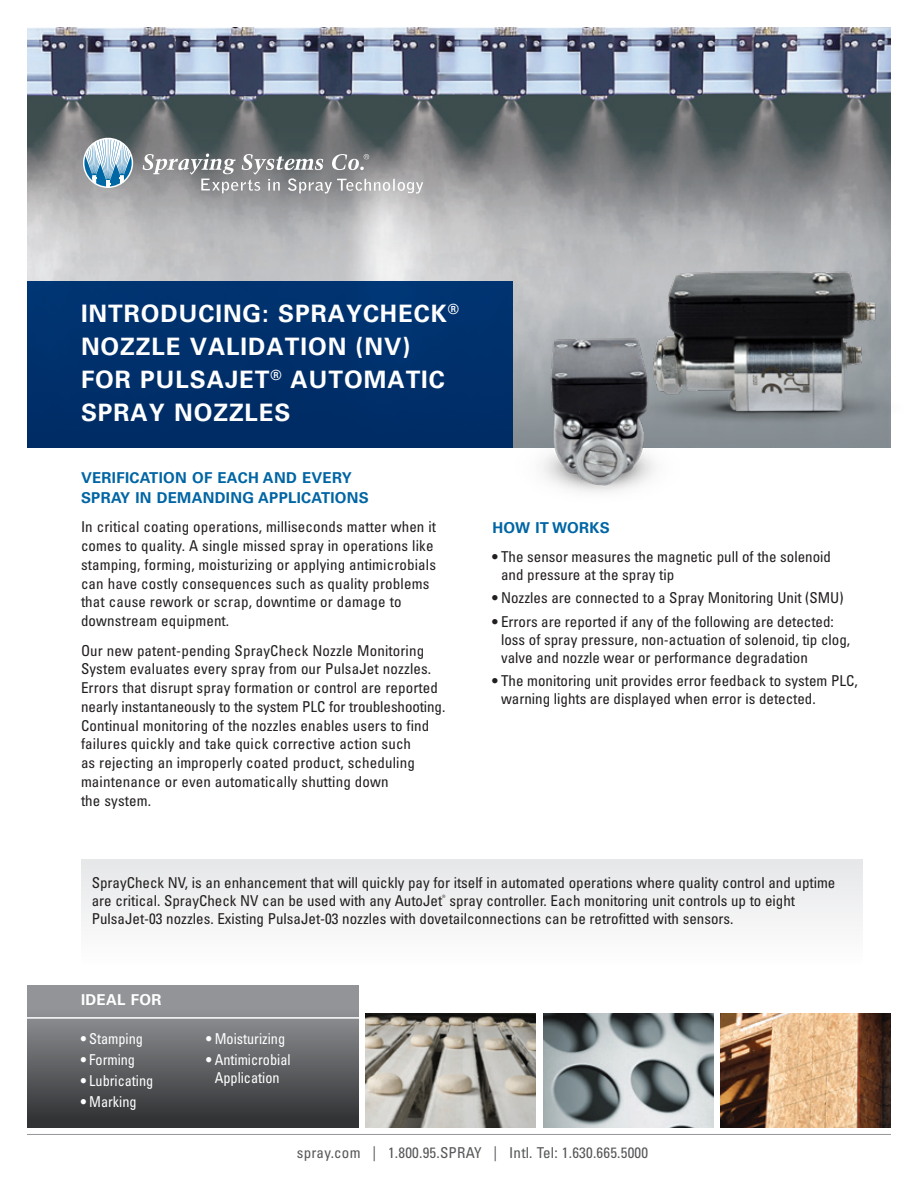
<style>
.page{position:relative;width:918px;height:1188px;background:#fff}
.page>*{position:absolute;margin:0;border:0;box-sizing:border-box;transform-origin:0 0}
.t1{font:700 24px/33px "Univers LT Pro 65";letter-spacing:.04em;color:#fff}
.body{font:condensed 15px/18.8px "Univers LT Pro";color:#231f20}
.Body_-_White{font:condensed 15px/18px "Univers LT Pro";color:#fff;text-align:center;scale:.95 1}
.subhead{font:700 15px/19.5px "Univers LT Pro 65";letter-spacing:.02em;color:#0065a4}
.t2{font:condensed 15px "Univers LT Pro";letter-spacing:.015em;color:#57585a}
.body-2{font:700 15px "Univers LT Pro 65";letter-spacing:.02em;color:#0065a4}
.Light_Subhead_-_White{font:700 15px "Univers LT Pro 65";letter-spacing:.02em;color:#fff}
</style>
<div class="page">
<hr style="left:27px;top:1134px;width:864px;height:1px;background:#939598">
<div style="left:82px;top:860px;width:781px;height:105px;background:#f2f2f3"></div>
<img style="left:27px;top:27px;width:864px;height:420px">
<svg style="left:83px;top:138px;width:50px;height:50px"></svg>
<svg style="left:143px;top:154px;width:280px;height:40px;background:#9b9c9d"></svg>
<div style="left:27px;top:986px;width:332px;height:142px;background:linear-gradient(to bottom,#9fa1a5,#2f3032)"></div>
<img style="left:365px;top:1013px;width:171px;height:115px">
<img style="left:543px;top:1013px;width:170px;height:115px">
<img style="left:721px;top:1013px;width:170px;height:115px">
<hr style="left:14px;top:1017px;width:347px;height:2px;background:#fff">
<div style="left:27px;top:281px;width:486px;height:166px;background:#00306b"></div>
<img style="left:586px;top:221px;width:305px;height:202px">
<img style="left:447px;top:305px;width:321px;height:187px">
<p class="t1" style="left:81px;top:296px;width:380px">INTRODUCING: SPRAYCHECK<sup>®<br></sup>NOZZLE VALIDATION (NV)<br>FOR PULSAJET<sup>®</sup> AUTOMATIC<br>SPRAY NOZZLES</p>
<p class="subhead" style="left:81px;top:468px;width:289px">VERIFICATION OF EACH AND EVERY<br>SPRAY IN DEMANDING APPLICATIONS</p>
<p class="body" style="left:81px;top:517px;width:357px">In critical coating operations, milliseconds matter when it comes to quality. A single missed spray in operations like stamping, forming, moisturizing or applying antimicrobials can have costly consequences such as quality problems that cause rework or scrap, downtime or damage to downstream equipment.</p>
<p class="body" style="left:81px;top:641px;width:366px">Our new patent-pending SprayCheck Nozzle Monitoring System evaluates every spray from our PulsaJet nozzles.<br>Errors that disrupt spray formation or control are reported nearly instantaneously to the system PLC for troubleshooting.<br>Continual monitoring of the nozzles enables users to find failures quickly and take quick corrective action such<br>as rejecting an improperly coated product, scheduling maintenance or even automatically shutting down<br>the system.</p>
<p class="body-2" style="left:492px;top:517px;width:119px">HOW IT WORKS</p>
<p class="body" style="left:501px;top:547px;width:332px;line-height:18px;text-indent:-9px">• The sensor measures the magnetic pull of the solenoid and pressure at the spray tip</p>
<p class="body" style="left:492px;top:588px;width:353px">• Nozzles are connected to a Spray Monitoring Unit (SMU)</p>
<p class="body" style="left:501px;top:612px;width:351px;line-height:18px;text-indent:-9px">• Errors are reported if any of the following are detected: loss of spray pressure, non-actuation of solenoid, tip clog, valve and nozzle wear or performance degradation</p>
<p class="body" style="left:501px;top:671px;width:358px;line-height:18px;text-indent:-9px">• The monitoring unit provides error feedback to system PLC, warning lights are displayed when error is detected.</p>
<p class="body" style="left:92px;top:874px;width:745px;line-height:18px">SprayCheck NV, is an enhancement that will quickly pay for itself in automated operations where quality control and uptime are critical. SprayCheck NV can be used with any AutoJet<sup>®</sup> spray controller. Each monitoring unit controls up to eight<br>PulsaJet-03 nozzles. Existing PulsaJet-03 nozzles with dovetailconnections can be retrofitted with sensors.</p>
<p class="Light_Subhead_-_White" style="left:81px;top:990px;width:82px">IDEAL FOR</p>
<p class="Body_-_White" style="left:81px;top:1029px;width:67px">• Stamping</p>
<p class="Body_-_White" style="left:81px;top:1050px;width:58px">• Forming</p>
<p class="Body_-_White" style="left:81px;top:1071px;width:78px">• Lubricating</p>
<p class="Body_-_White" style="left:81px;top:1093px;width:60px">• Marking</p>
<p class="Body_-_White" style="left:206px;top:1029px;width:84px">• Moisturizing</p>
<p class="Body_-_White" style="left:206px;top:1050px;width:90px">• Antimicrobial<br>Application</p>
<p class="t2" style="left:297px;top:1143px;width:353px">spray.com | 1.800.95.SPRAY | Intl. Tel: 1.630.665.5000</p>
</div>
